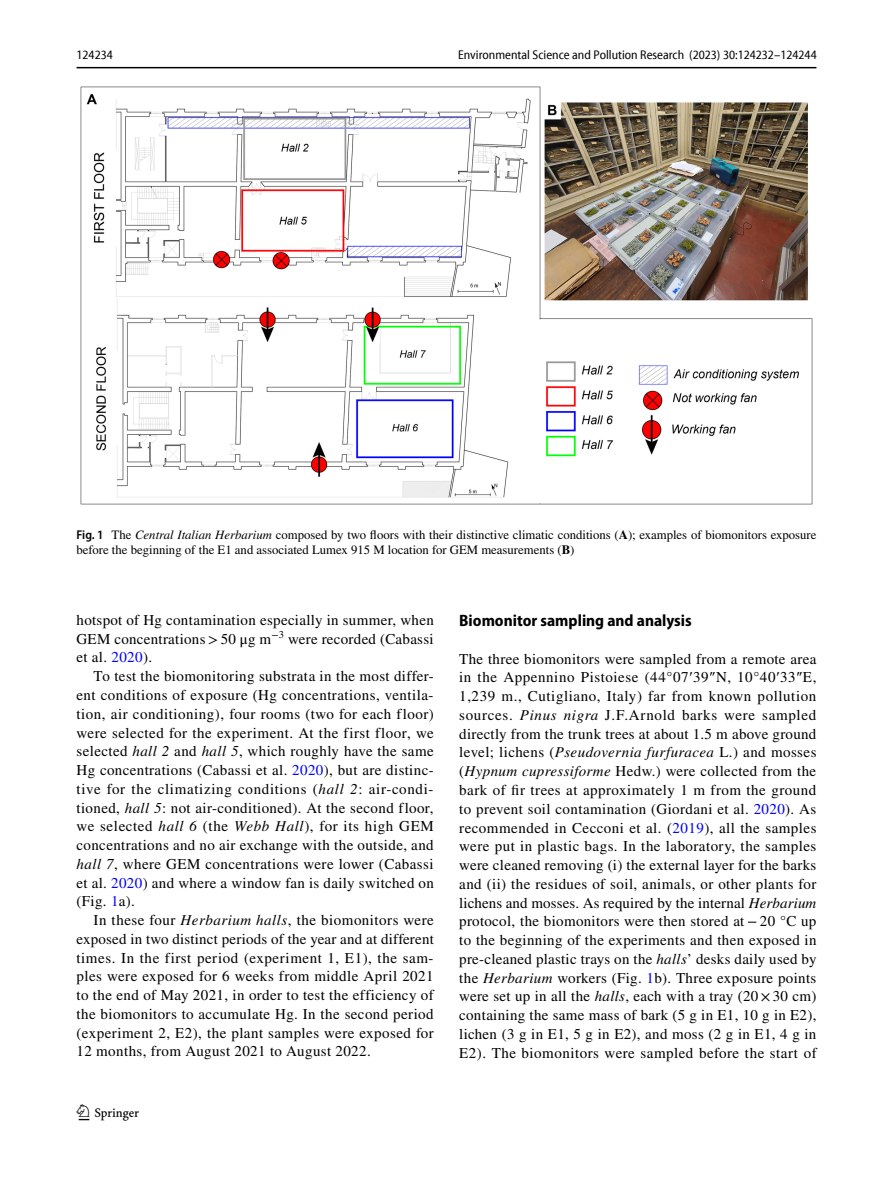
<style>
.page{position:relative;width:893px;height:1187px;background:#fff}
.page>*{position:absolute;margin:0;border:0;box-sizing:border-box;transform-origin:0 0}
.t1{font:22.5px "Springnew Regular 2";color:#000}
.t2{font:700 semi-condensed 16.5px "Myriad Pro";color:#000}
.t3{font:15px/18.8px "STIX";letter-spacing:.025em;color:#000;text-align:justify}
.t4{font:12.75px/15px "STIX";color:#000}
.t5{font:semi-condensed 12.75px "Myriad Pro Unic";color:#000}
.s1{font-family:"Myriad Pro";font-weight:600;font-stretch:semi-condensed}
.s2{font-style:italic}
.s3{font-weight:700}
.s4{color:#00f}
.s5{font-family:"Times New Roman"}
</style>
<div class="page">
<hr style="left:77px;top:67px;width:739px;height:1px;background:#000">
<img style="left:81px;top:87px;width:731px;height:417px">
<p class="t5" style="left:77px;top:50px;width:38px">124234</p>
<p class="t5" style="left:458px;top:50px;width:360px">Environmental Science and Pollution Research (2023) 30:124232–124244</p>
<p class="t4" style="left:77px;top:528px;width:741px"><span class="s1">Fig. 1</span> The <span class="s2">Central Italian Herbarium</span> composed by two floors with their distinctive climatic conditions (<span class="s3">A</span>); examples of biomonitors exposure before the beginning of the E1 and associated Lumex 915 M location for GEM measurements (<span class="s3">B</span>)</p>
<p class="t3" style="left:77px;top:611px;width:359px">hotspot of Hg contamination especially in summer, when GEM concentrations&gt;50 μg m<sup>−3</sup> were recorded (Cabassi et al. <span class="s4">2020</span>).</p>
<p class="t3" style="left:77px;top:667px;width:359px;text-indent:17px">To test the biomonitoring substrata in the most differ&shy;ent conditions of exposure (Hg concentrations, ventila&shy;tion, air conditioning), four rooms (two for each floor) were selected for the experiment. At the first floor, we selected <span class="s2">hall 2</span> and <span class="s2">hall 5</span>, which roughly have the same Hg concentrations (Cabassi et al. <span class="s4">2020</span>), but are distinc&shy;tive for the climatizing conditions (<span class="s2">hall 2</span>: air-condi&shy;tioned, <span class="s2">hall 5</span>: not air-conditioned). At the second floor, we selected <span class="s2">hall 6</span> (the <span class="s2">Webb Hall</span>), for its high GEM concentrations and no air exchange with the outside, and <span class="s2">hall 7</span>, where GEM concentrations were lower (Cabassi et al. <span class="s4">2020</span>) and where a window fan is daily switched on (Fig. <span class="s4">1</span>a).</p>
<p class="t3" style="left:77px;top:911px;width:359px;text-indent:17px">In these four <span class="s2">Herbarium halls</span>, the biomonitors were exposed in two distinct periods of the year and at different times. In the first period (experiment 1, E1), the sam&shy;ples were exposed for 6 weeks from middle April 2021 to the end of May 2021, in order to test the efficiency of the biomonitors to accumulate Hg. In the second period (experiment 2, E2), the plant samples were exposed for 12 months, from August 2021 to August 2022.</p>
<h1 class="t1" style="left:79px;top:1104px;width:62px">1 3</h1>
<p class="t2" style="left:459px;top:611px;width:234px">Biomonitor sampling and analysis</p>
<p class="t3" style="left:459px;top:650px;width:359px">The three biomonitors were sampled from a remote area in the Appennino Pistoiese (44°07<span class="s5">′</span>39<span class="s5">″</span>N, 10°40<span class="s5">′</span>33<span class="s5">″</span>E, 1,239 m., Cutigliano, Italy) far from known pollution sources. <span class="s2">Pinus nigra</span> J.F.Arnold barks were sampled directly from the trunk trees at about 1.5 m above ground level; lichens (<span class="s2">Pseudovernia furfuracea</span> L.) and mosses (<span class="s2">Hypnum cupressiforme</span> Hedw.) were collected from the bark of fir trees at approximately 1 m from the ground to prevent soil contamination (Giordani et al. <span class="s4">2020</span>). As recommended in Cecconi et al. (<span class="s4">2019</span>), all the samples were put in plastic bags. In the laboratory, the samples were cleaned removing (i) the external layer for the barks and (ii) the residues of soil, animals, or other plants for lichens and mosses. As required by the internal <span class="s2">Herbarium </span>protocol, the biomonitors were then stored at −20 °C up to the beginning of the experiments and then exposed in pre-cleaned plastic trays on the <span class="s2">halls</span>’ desks daily used by the <span class="s2">Herbarium</span> workers (Fig. <span class="s4">1</span>b). Three exposure points were set up in all the <span class="s2">halls</span>, each with a tray (20 × 30 cm) containing the same mass of bark (5 g in E1, 10 g in E2), lichen (3 g in E1, 5 g in E2), and moss (2 g in E1, 4 g in E2). The biomonitors were sampled before the start of</p>
</div>
